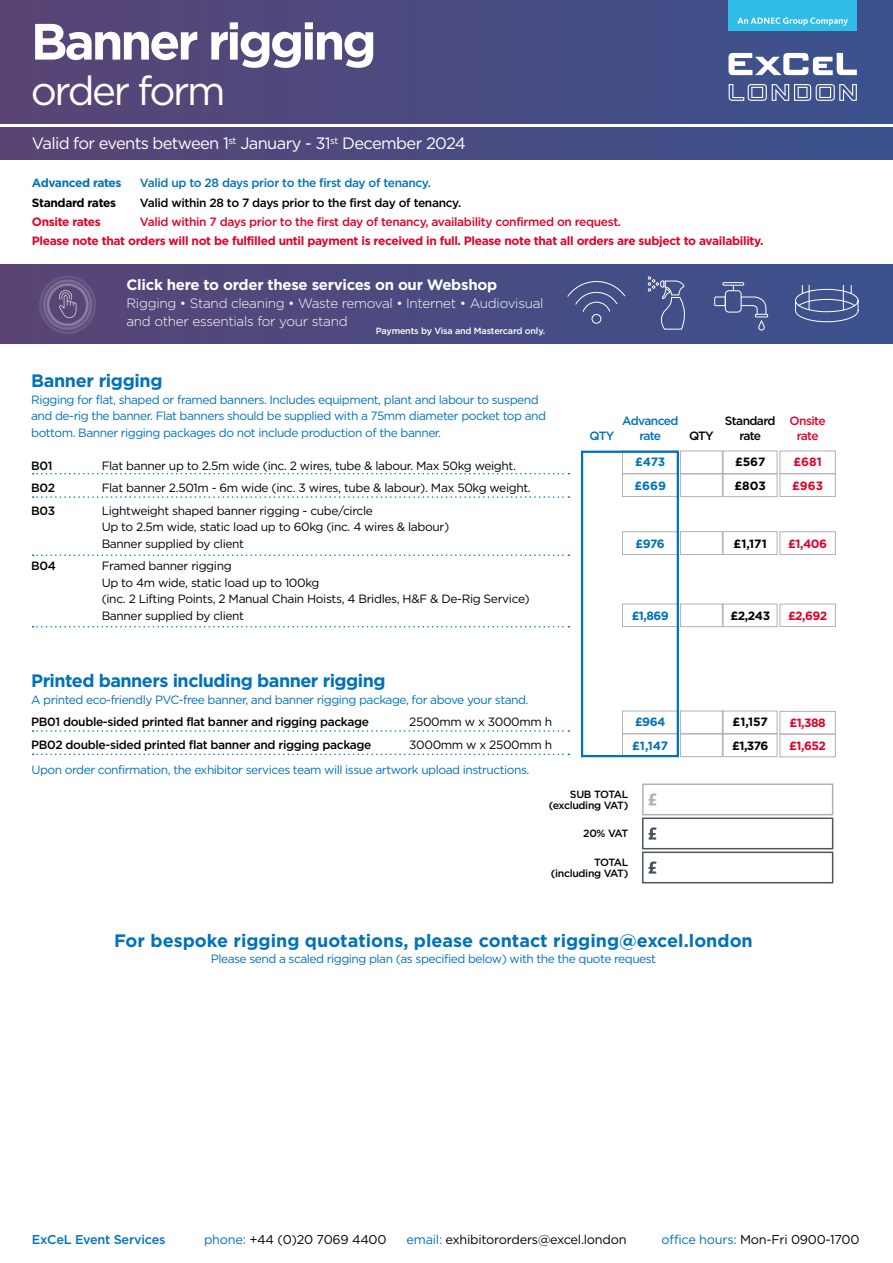
<style>
.page{position:relative;width:893px;height:1263px;background:#fff}
.page>*{position:absolute;margin:0;border:0;box-sizing:border-box;transform-origin:0 0}
.t1{font:700 51px "Gotham";letter-spacing:-.06em;color:#fff}
.t2{font:40.5px "Gotham";letter-spacing:-.06em;color:#fff}
.t3{font:700 18px "Gotham";letter-spacing:-.015em;color:#0072bb}
.t4{font:16.5px "Gotham";letter-spacing:-.04em;color:#fff}
.t5{font:700 15px "Gotham";letter-spacing:-.02em;color:#fff}
.t6{font:300 13.5px/18px "Gotham";letter-spacing:-.02em;color:#fff}
.t7{font:12.75px "Gotham";letter-spacing:-.02em;color:#000}
.t8{font:500 12.75px "Gotham";letter-spacing:-.02em;color:#0072bb}
.t9{font:12px/16.5px "Gotham";letter-spacing:-.04em;color:#0072bb}
.t10{font:12px/16.5px "Gotham";letter-spacing:-.03em;color:#000}
.t11{font:500 12px "Gotham";letter-spacing:-.03em;color:#000}
.t12{font:700 12px/23.1px "Gotham";letter-spacing:-.03em;color:#dd052b}
.t13{font:500 12px "Gotham";letter-spacing:-.03em;color:#dd052b}
.t14{font:500 12px "Gotham";letter-spacing:-.035em;color:#0072bb}
.t15{font:700 12px/23.1px "Gotham";letter-spacing:-.03em;color:#000}
.t16{font:700 12px/23.1px "Gotham";letter-spacing:-.035em;color:#0072bb}
.t17{font:500 12px/14.4px "Gotham";letter-spacing:-.06em;color:#0072bb;text-align:center}
.t18{font:500 12px/14.4px "Gotham";letter-spacing:-.05em;color:#dd052b;text-align:center}
.t19{font:500 12px "Gotham";letter-spacing:-.05em;color:#000}
.t20{font:500 10.5px/10.5px "Gotham";letter-spacing:-.03em;color:#000;text-align:right}
.t21{font:500 9px "Gotham";letter-spacing:-.02em;color:#fff}
.s1{color:#0072bb}
</style>
<div class="page">
<div style="left:780px;top:473px;width:56px;height:24px;border:1px solid #b3b2b2"></div>
<div style="left:780px;top:531px;width:56px;height:24px;border:1px solid #b3b2b2"></div>
<div style="left:780px;top:604px;width:56px;height:23px;border:1px solid #b3b2b2"></div>
<div style="left:622px;top:451px;width:56px;height:23px;border:1px solid #b3b2b2"></div>
<div style="left:622px;top:473px;width:56px;height:24px;border:1px solid #b3b2b2"></div>
<div style="left:622px;top:531px;width:56px;height:24px;border:1px solid #b3b2b2"></div>
<div style="left:622px;top:604px;width:56px;height:23px;border:1px solid #b3b2b2"></div>
<svg style="left:33px;top:473px;width:536px;height:1px"></svg>
<svg style="left:33px;top:496px;width:536px;height:2px"></svg>
<svg style="left:33px;top:554px;width:536px;height:2px"></svg>
<div style="left:780px;top:451px;width:56px;height:23px;border:1px solid #b3b2b2"></div>
<svg style="left:33px;top:626px;width:536px;height:1px"></svg>
<div style="left:780px;top:734px;width:56px;height:23px;border:1px solid #b3b2b2"></div>
<div style="left:680px;top:733px;width:43px;height:24px;border:1px solid #b3b2b2"></div>
<div style="left:680px;top:711px;width:43px;height:23px;border:1px solid #b3b2b2"></div>
<div style="left:622px;top:711px;width:56px;height:23px;border:1px solid #b3b2b2"></div>
<div style="left:622px;top:733px;width:56px;height:24px;border:1px solid #b3b2b2"></div>
<svg style="left:33px;top:730px;width:536px;height:2px"></svg>
<div style="left:723px;top:733px;width:54px;height:24px;border:1px solid #b3b2b2"></div>
<div style="left:723px;top:711px;width:54px;height:23px;border:1px solid #b3b2b2"></div>
<div style="left:780px;top:711px;width:56px;height:23px;border:1px solid #b3b2b2"></div>
<svg style="left:33px;top:753px;width:536px;height:2px"></svg>
<div style="left:642px;top:783px;width:191px;height:32px;border:2px solid #b3b2b2"></div>
<svg style="left:648px;top:793px;width:9px;height:12px"></svg>
<div style="left:642px;top:817px;width:191px;height:32px;border:2px solid #4c565c"></div>
<svg style="left:648px;top:827px;width:9px;height:12px"></svg>
<div style="left:642px;top:851px;width:191px;height:32px;border:2px solid #4c565c"></div>
<svg style="left:648px;top:861px;width:9px;height:13px"></svg>
<div style="left:0;top:265px;width:893px;height:78px;background:linear-gradient(to right,#5b4576,#3a518d)"></div>
<svg style="left:59px;top:289px;width:17px;height:30px"></svg>
<div style="left:47px;top:283px;width:42px;height:43px;border:3px solid #fff;border-radius:50%"></div>
<div style="left:43px;top:279px;width:49px;height:51px;border:3px solid #fff;border-radius:50%"></div>
<div style="left:39px;top:275px;width:57px;height:59px;border:3px solid #fff;border-radius:50%"></div>
<svg style="left:567px;top:281px;width:59px;height:43px;background:#51598e"></svg>
<svg style="left:648px;top:276px;width:41px;height:54px;background:#566194"></svg>
<svg style="left:795px;top:284px;width:64px;height:38px;background:#58699c"></svg>
<div style="left:722px;top:282px;width:22px;height:4px;border:1px solid #fff"></div>
<svg style="left:714px;top:286px;width:54px;height:45px;background:#505e93"></svg>
<div style="left:0;top:128px;width:893px;height:31px;background:linear-gradient(to right,#5a4475,#3a528e)"></div>
<div style="left:0;top:0;width:893px;height:123px;background:linear-gradient(to right,#5a4475,#3a528e)"></div>
<svg style="left:729px;top:84px;width:128px;height:17px;background:#7481ab"></svg>
<svg style="left:728px;top:53px;width:129px;height:22px"></svg>
<div style="left:729px;top:0;width:128px;height:31px;background:#2fbce7"></div>
<svg style="left:737px;top:18px;width:111px;height:8px"></svg>
<div style="left:680px;top:473px;width:43px;height:24px;border:1px solid #b3b2b2"></div>
<div style="left:680px;top:451px;width:43px;height:23px;border:1px solid #b3b2b2"></div>
<div style="left:680px;top:531px;width:43px;height:24px;border:1px solid #b3b2b2"></div>
<div style="left:680px;top:604px;width:43px;height:23px;border:1px solid #b3b2b2"></div>
<div style="left:723px;top:473px;width:54px;height:24px;border:1px solid #b3b2b2"></div>
<div style="left:723px;top:451px;width:54px;height:23px;border:1px solid #b3b2b2"></div>
<div style="left:723px;top:531px;width:54px;height:24px;border:1px solid #b3b2b2"></div>
<div style="left:723px;top:604px;width:54px;height:23px;border:1px solid #b3b2b2"></div>
<div style="left:581px;top:451px;width:98px;height:306px;border:2px solid #0072bb"></div>
<h1 class="t1" style="left:31px;top:8px;width:347px">Banner rigging</h1>
<h2 class="t2" style="left:31px;top:68px;width:196px">order form</h2>
<h3 class="t4" style="left:32px;top:134px;width:436px">Valid for events between 1<sup>st</sup> January - 31<sup>st</sup> December 2024</h3>
<p class="t16" style="left:32px;top:171px;width:91px">Advanced rates</p>
<p class="t14" style="left:140px;top:176px;width:293px">Valid up to 28 days prior to the first day of tenancy.</p>
<p class="t15" style="left:32px;top:191px;width:86px">Standard rates</p>
<p class="t11" style="left:140px;top:196px;width:323px">Valid within 28 to 7 days prior to the first day of tenancy.</p>
<p class="t12" style="left:32px;top:210px;width:71px">Onsite rates</p>
<p class="t13" style="left:140px;top:215px;width:483px">Valid within 7 days prior to the first day of tenancy, availability confirmed on request.</p>
<p class="t12" style="left:32px;top:229px;width:733px">Please note that orders will not be fulfilled until payment is received in full. Please note that all orders are subject to availability.</p>
<p class="t5" style="left:126px;top:276px;width:372px">Click here to order these services on our Webshop</p>
<p class="t6" style="left:126px;top:293px;width:419px">Rigging • Stand cleaning • Waste removal • Internet • Audiovisual and other essentials for your stand</p>
<p class="t21" style="left:376px;top:326px;width:171px">Payments by Visa and Mastercard only.</p>
<h3 class="t3" style="left:31px;top:371px;width:133px">Banner rigging</h3>
<p class="t9" style="left:31px;top:391px;width:516px">Rigging for flat, shaped or framed banners. Includes equipment, plant and labour to suspend and de-rig the banner. Flat banners should be supplied with a 75mm diameter pocket top and bottom. Banner rigging packages do not include production of the banner.</p>
<p class="t11" style="left:31px;top:459px;width:23px">B01</p>
<p class="t10" style="left:102px;top:457px;width:416px">Flat banner up to 2.5m wide (inc. 2 wires, tube &amp; labour. Max 50kg weight.</p>
<p class="t11" style="left:31px;top:481px;width:25px">B02</p>
<p class="t10" style="left:102px;top:480px;width:431px">Flat banner 2.501m - 6m wide (inc. 3 wires, tube &amp; labour). Max 50kg weight.</p>
<p class="t11" style="left:31px;top:504px;width:25px">B03</p>
<p class="t10" style="left:102px;top:502px;width:349px">Lightweight shaped banner rigging - cube/circle<br>Up to 2.5m wide, static load up to 60kg (inc. 4 wires &amp; labour)<br>Banner supplied by client</p>
<p class="t11" style="left:31px;top:559px;width:26px">B04</p>
<p class="t10" style="left:102px;top:558px;width:429px">Framed banner rigging<br>Up to 4m wide, static load up to 100kg<br>(inc. 2 Lifting Points, 2 Manual Chain Hoists, 4 Bridles, H&amp;F &amp; De-Rig Service)<br>Banner supplied by client</p>
<h3 class="t3" style="left:31px;top:670px;width:356px">Printed banners including banner rigging</h3>
<p class="t9" style="left:31px;top:691px;width:499px">A printed eco-friendly PVC-free banner, and banner rigging package, for above your stand.</p>
<p class="t11" style="left:31px;top:715px;width:339px">PB01 double-sided printed flat banner and rigging package</p>
<p class="t10" style="left:409px;top:713px;width:144px">2500mm w x 3000mm h</p>
<p class="t11" style="left:31px;top:738px;width:342px">PB02 double-sided printed flat banner and rigging package</p>
<p class="t10" style="left:409px;top:736px;width:144px">3000mm w x 2500mm h</p>
<p class="t9" style="left:31px;top:761px;width:500px">Upon order confirmation, the exhibitor services team will issue artwork upload instructions.</p>
<p class="t14" style="left:590px;top:429px;width:26px">QTY</p>
<p class="t17" style="left:622px;top:413px;width:58px">Advanced rate</p>
<p class="t19" style="left:725px;top:414px;width:52px">Standard</p>
<p class="t11" style="left:689px;top:429px;width:26px">QTY</p>
<p class="t11" style="left:739px;top:428px;width:23px">rate</p>
<p class="t16" style="left:635px;top:450px;width:33px">£473 £669</p>
<p class="t15" style="left:735px;top:450px;width:33px">£567 £803</p>
<p class="t18" style="left:790px;top:413px;width:38px">Onsite rate</p>
<p class="t12" style="left:792px;top:450px;width:32px">£681 £963</p>
<p class="t16" style="left:636px;top:532px;width:31px">£976</p>
<p class="t15" style="left:734px;top:532px;width:35px">£1,171</p>
<p class="t12" style="left:788px;top:532px;width:40px">£1,406</p>
<p class="t16" style="left:632px;top:603px;width:39px">£1,869</p>
<p class="t15" style="left:730px;top:603px;width:41px">£2,243</p>
<p class="t12" style="left:788px;top:603px;width:41px">£2,692</p>
<p class="t16" style="left:632px;top:710px;width:38px">£964 £1,147</p>
<p class="t12" style="left:789px;top:711px;width:38px">£1,388 £1,652</p>
<p class="t15" style="left:732px;top:710px;width:38px">£1,157 £1,376</p>
<p class="t20" style="left:549px;top:789px;width:81px">SUB TOTAL (excluding VAT)</p>
<p class="t20" style="left:583px;top:828px;width:47px">20% VAT</p>
<p class="t20" style="left:551px;top:857px;width:79px">TOTAL (including VAT)</p>
<h3 class="t3" style="left:114px;top:930px;width:640px">For bespoke rigging quotations, please contact rigging@excel.london</h3>
<p class="t9" style="left:211px;top:950px;width:447px">Please send a scaled rigging plan (as specified below) with the the quote request</p>
<p class="t8" style="left:32px;top:1232px;width:135px">ExCeL Event Services</p>
<p class="t7" style="left:204px;top:1233px;width:424px"><span class="s1">phone:</span> +44 (0)20 7069 4400 <span class="s1">email:</span> exhibitororders@excel.london</p>
<p class="t7" style="left:662px;top:1233px;width:199px"><span class="s1">office hours:</span> Mon-Fri 0900-1700</p>
</div>
